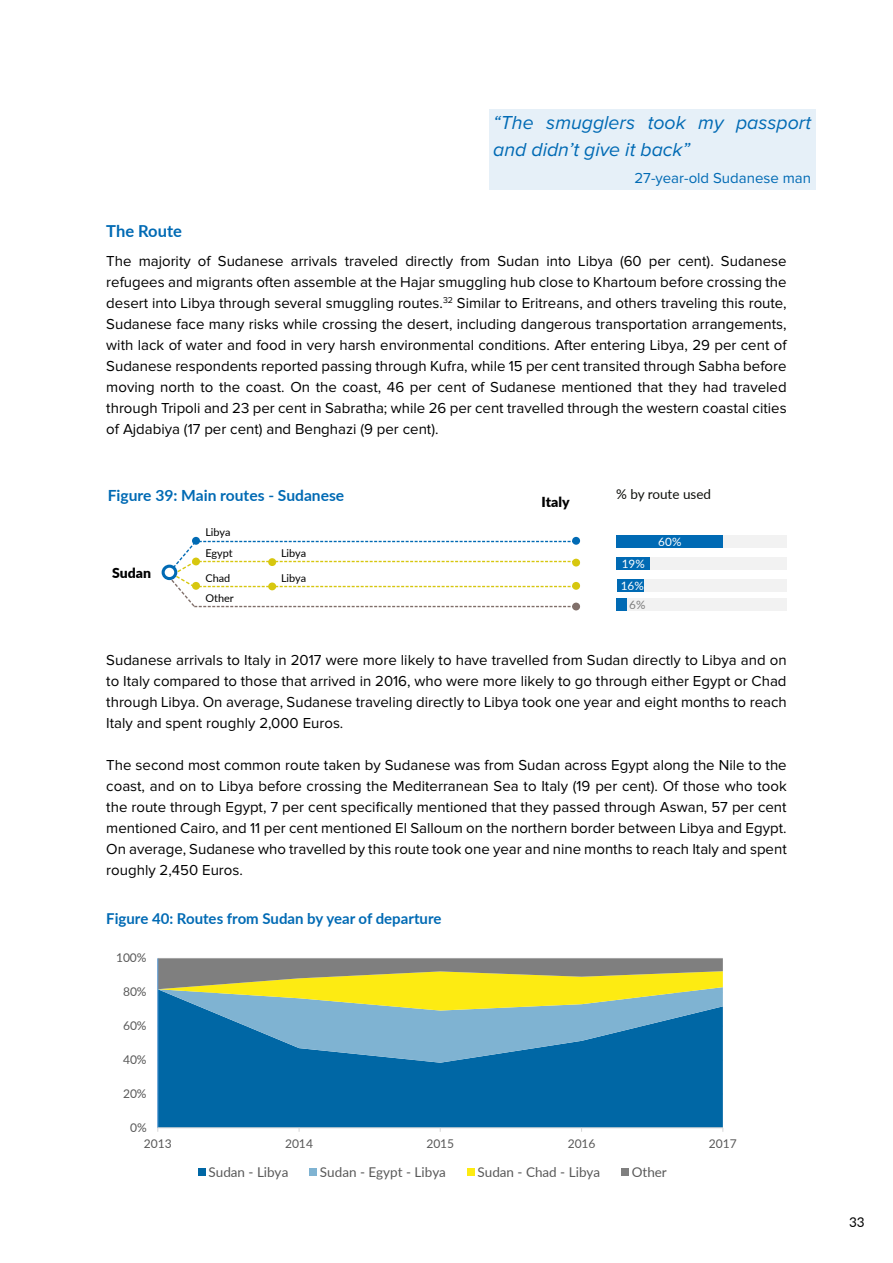
<style>
.page{position:relative;width:893px;height:1263px;background:#fff}
.page>*{position:absolute;margin:0;border:0;box-sizing:border-box;transform-origin:0 0}
.t1{font:italic 19.5px/27px "Proxima Nova";color:#006ab4}
.t2{font:700 16.5px "Lato";color:#006ab4}
.t3{font:700 15.3px "Lato";color:#006ab4}
.t4{font:15px/21px "Proxima Nova";color:#000;text-align:justify}
.t5{font:700 15px "Lato";color:#006ab4}
.t6{font:15px "Proxima Nova";color:#006ab4}
.t7{font:900 13.8px "Lato";color:#000}
.t8{font:13.5px "Lato";color:#595959}
.t9{font:13.5px "Lato";color:#0f100c}
.t10{font:13.5px "Lato";color:#000}
.t11{font:12px "Lato";color:#595959}
.t12{font:11.55px "Lato";letter-spacing:.005em;color:#fff}
.t13{font:11.55px "Lato";color:#7f7f7f}
.t14{font:10.8px/20.1px "Lato";color:#000}
</style>
<div class="page">
<div style="left:489px;top:109px;width:326px;height:81px;background:#e6f0f8"></div>
<div style="left:192px;top:537px;width:8px;height:8px;border:2px solid #006ab4;border-radius:50%"></div>
<div style="left:572px;top:537px;width:8px;height:8px;border:2px solid #006ab4;border-radius:50%"></div>
<div style="left:572px;top:559px;width:8px;height:7px;border:2px solid #d7c70f;border-radius:50%"></div>
<div style="left:572px;top:603px;width:8px;height:7px;border:2px solid #806f6a;border-radius:50%"></div>
<svg style="left:170px;top:538px;width:409px;height:70px"></svg>
<div style="left:572px;top:582px;width:8px;height:8px;border:2px solid #d7c70f;border-radius:50%"></div>
<div style="left:163px;top:566px;width:13px;height:13px;background:#fff;border-radius:50%"></div>
<div style="left:162px;top:565px;width:15px;height:15px;border:3px solid #006ab4;border-radius:50%"></div>
<div style="left:617px;top:535px;width:106px;height:13px;background:#006ab4"></div>
<div style="left:723px;top:535px;width:64px;height:13px;background:#f2f2f2"></div>
<div style="left:617px;top:598px;width:11px;height:13px;background:#006ab4"></div>
<div style="left:628px;top:598px;width:159px;height:13px;background:#f2f2f2"></div>
<div style="left:617px;top:579px;width:27px;height:13px;background:#006ab4"></div>
<div style="left:644px;top:579px;width:143px;height:13px;background:#f2f2f2"></div>
<div style="left:617px;top:557px;width:33px;height:13px;background:#006ab4"></div>
<div style="left:650px;top:557px;width:137px;height:13px;background:#f2f2f2"></div>
<div style="left:158px;top:1063px;width:565px;height:64px;background:#0067a5"></div>
<svg style="left:158px;top:958px;width:565px;height:105px;background:#7da48e"></svg>
<hr style="left:157px;top:958px;width:1px;height:170px;background:#5b9bd5">
<hr style="left:158px;top:1127px;width:565px;height:1px;background:#d9d9d9">
<div style="left:198px;top:1169px;width:7px;height:7px;background:#0067a5"></div>
<div style="left:310px;top:1169px;width:7px;height:7px;background:#7fb3d2"></div>
<div style="left:467px;top:1169px;width:7px;height:7px;background:#fdeb12"></div>
<div style="left:621px;top:1169px;width:8px;height:7px;background:#7f7f7f"></div>
<h1 class="t1" style="left:493px;top:108px;width:319px">“The smugglers took my passport and didn’t give it back”</h1>
<p class="t6" style="left:634px;top:170px;width:178px">27-year-old Sudanese man</p>
<p class="t2" style="left:106px;top:218px;width:77px">The Route</p>
<p class="t4" style="left:106px;top:251px;width:682px">The majority of Sudanese arrivals traveled directly from Sudan into Libya (60 per cent). Sudanese refugees and migrants often assemble at the Hajar smuggling hub close to Khartoum before crossing the desert into Libya through several smuggling routes.<sup>32</sup> Similar to Eritreans, and others traveling this route, Sudanese face many risks while crossing the desert, including dangerous transportation arrangements, with lack of water and food in very harsh environmental conditions. After entering Libya, 29 per cent of Sudanese respondents reported passing through Kufra, while 15 per cent transited through Sabha before moving north to the coast. On the coast, 46 per cent of Sudanese mentioned that they had traveled through Tripoli and 23 per cent in Sabratha; while 26 per cent travelled through the western coastal cities of Ajdabiya (17 per cent) and Benghazi (9 per cent).</p>
<p class="t3" style="left:108px;top:485px;width:238px">Figure 39: Main routes - Sudanese</p>
<p class="t9" style="left:616px;top:484px;width:97px">% by route used</p>
<p class="t7" style="left:541px;top:491px;width:30px">Italy</p>
<p class="t7" style="left:112px;top:562px;width:41px">Sudan</p>
<p class="t14" style="left:205px;top:522px;width:27px">Libya</p>
<p class="t14" style="left:205px;top:543px;width:29px">Egypt</p>
<p class="t14" style="left:205px;top:567px;width:30px">Chad<br>Other</p>
<p class="t14" style="left:281px;top:543px;width:27px">Libya</p>
<p class="t14" style="left:281px;top:567px;width:27px">Libya</p>
<p class="t12" style="left:622px;top:552px;width:25px">19%</p>
<p class="t12" style="left:621px;top:578px;width:25px">16%</p>
<p class="t13" style="left:629px;top:603px;width:18px">6%</p>
<p class="t12" style="left:622px;top:555px;width:25px">19%</p>
<p class="t12" style="left:621px;top:581px;width:25px">16%</p>
<p class="t12" style="left:622px;top:559px;width:25px">19%</p>
<p class="t12" style="left:621px;top:585px;width:25px">16%</p>
<p class="t12" style="left:621px;top:571px;width:25px">16%</p>
<p class="t13" style="left:629px;top:597px;width:18px">6%</p>
<p class="t12" style="left:658px;top:526px;width:25px">60%</p>
<p class="t12" style="left:658px;top:530px;width:25px">60%</p>
<p class="t12" style="left:658px;top:534px;width:25px">60%</p>
<p class="t4" style="left:106px;top:650px;width:682px">Sudanese arrivals to Italy in 2017 were more likely to have travelled from Sudan directly to Libya and on to Italy compared to those that arrived in 2016, who were more likely to go through either Egypt or Chad through Libya. On average, Sudanese traveling directly to Libya took one year and eight months to reach Italy and spent roughly 2,000 Euros.</p>
<p class="t4" style="left:106px;top:755px;width:682px">The second most common route taken by Sudanese was from Sudan across Egypt along the Nile to the coast, and on to Libya before crossing the Mediterranean Sea to Italy (19 per cent). Of those who took the route through Egypt, 7 per cent specifically mentioned that they passed through Aswan, 57 per cent mentioned Cairo, and 11 per cent mentioned El Salloum on the northern border between Libya and Egypt.<br>On average, Sudanese who travelled by this route took one year and nine months to reach Italy and spent roughly 2,450 Euros.</p>
<p class="t5" style="left:106px;top:908px;width:337px">Figure 40: Routes from Sudan by year of departure</p>
<p class="t11" style="left:116px;top:949px;width:32px">100%</p>
<p class="t11" style="left:123px;top:983px;width:25px">80%</p>
<p class="t11" style="left:123px;top:1017px;width:25px">60%</p>
<p class="t11" style="left:123px;top:1051px;width:25px">40%</p>
<p class="t11" style="left:123px;top:1085px;width:25px">20%</p>
<p class="t11" style="left:130px;top:1119px;width:18px">0%</p>
<p class="t11" style="left:144px;top:1135px;width:29px">2013</p>
<p class="t11" style="left:285px;top:1135px;width:29px">2014</p>
<p class="t11" style="left:426px;top:1135px;width:29px">2015</p>
<p class="t11" style="left:568px;top:1135px;width:29px">2016</p>
<p class="t11" style="left:709px;top:1135px;width:29px">2017</p>
<p class="t8" style="left:208px;top:1162px;width:81px">Sudan - Libya</p>
<p class="t8" style="left:320px;top:1162px;width:128px">Sudan - Egypt - Libya</p>
<p class="t8" style="left:477px;top:1162px;width:124px">Sudan - Chad - Libya</p>
<p class="t8" style="left:632px;top:1162px;width:37px">Other</p>
<p class="t10" style="left:849px;top:1212px;width:17px">33</p>
</div>
